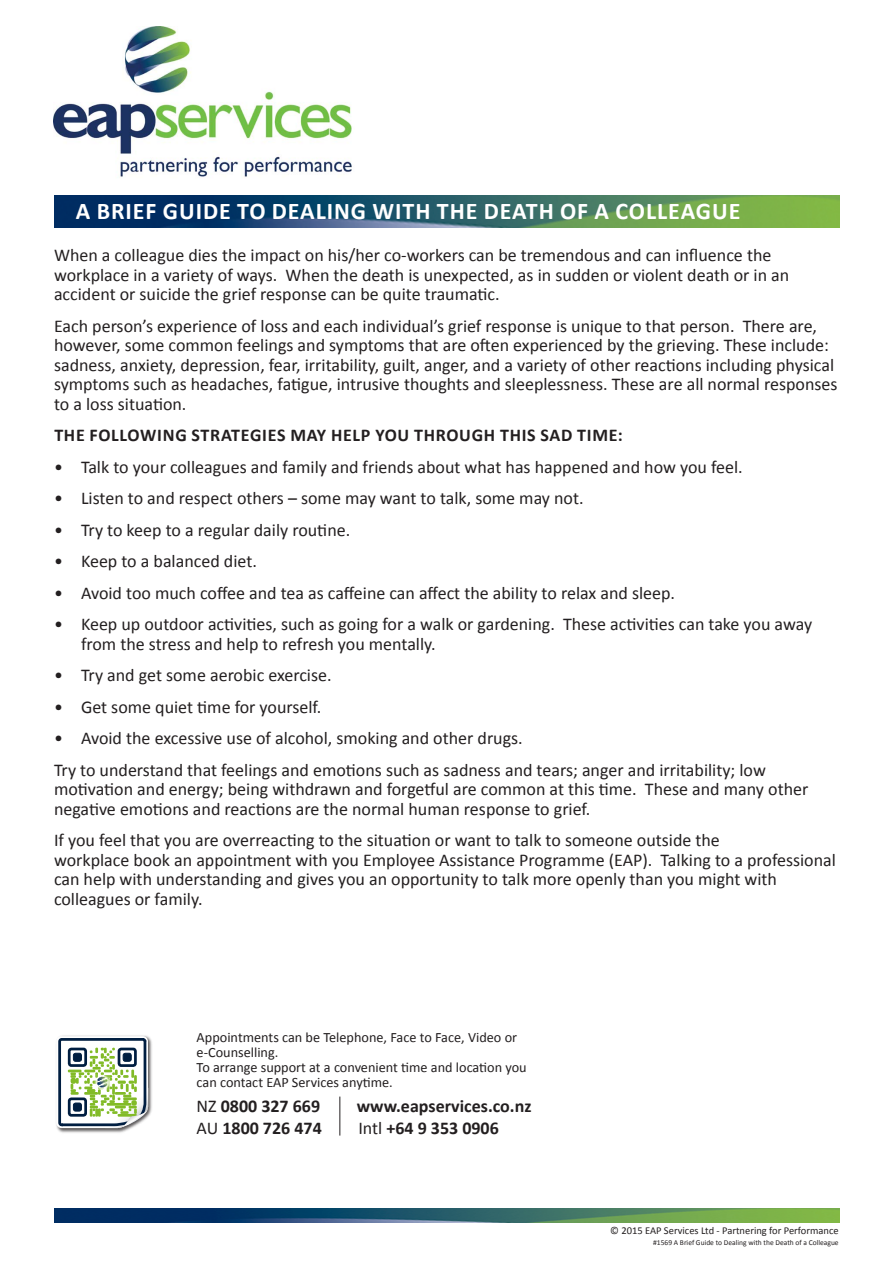
<style>
.page{position:relative;width:893px;height:1263px;background:#fff}
.page>*{position:absolute;margin:0;border:0;box-sizing:border-box;transform-origin:0 0}
.t1{font:700 24px "Calibri";letter-spacing:.04em;color:#fff}
.t2{font:18px/19.5px "Calibri";color:#231f20}
.t3{font:700 18px "Calibri";letter-spacing:.015em;color:#231f20}
.t4{font:700 18px "Calibri";letter-spacing:.04em;color:#231f20}
.t5{font:14.25px/15px "Calibri";color:#231f20}
.t6{font:10.5px "Calibri";color:#231f20}
.t7{font:7.5px "Calibri";color:#231f20}
.s1{font-weight:400}
</style>
<div class="page">
<img style="left:54px;top:196px;width:785px;height:31px">
<img style="left:54px;top:26px;width:298px;height:151px">
<img style="left:57px;top:1036px;width:95px;height:97px">
<svg style="left:56px;top:1035px;width:92px;height:93px"></svg>
<hr style="left:340px;top:1096px;width:1px;height:39px;background:#231f20">
<img style="left:54px;top:1209px;width:785px;height:13px">
<p class="t1" style="left:76px;top:196px;width:666px">A BRIEF GUIDE TO DEALING WITH THE DEATH OF A COLLEAGUE</p>
<p class="t2" style="left:54px;top:246px;width:737px">When a colleague dies the impact on his/her co-workers can be tremendous and can influence the workplace in a variety of ways. When the death is unexpected, as in sudden or violent death or in an accident or suicide the grief response can be quite traumatic.</p>
<p class="t2" style="left:54px;top:316px;width:785px">Each person’s experience of loss and each individual’s grief response is unique to that person. There are, however, some common feelings and symptoms that are often experienced by the grieving. These include: sadness, anxiety, depression, fear, irritability, guilt, anger, and a variety of other reactions including physical symptoms such as headaches, fatigue, intrusive thoughts and sleeplessness. These are all normal responses to a loss situation.</p>
<p class="t4" style="left:54px;top:424px;width:570px">THE FOLLOWING STRATEGIES MAY HELP YOU THROUGH THIS SAD TIME:</p>
<p class="t2" style="left:54px;top:457px;width:690px">• Talk to your colleagues and family and friends about what has happened and how you feel.</p>
<p class="t2" style="left:54px;top:489px;width:531px">• Listen to and respect others – some may want to talk, some may not.</p>
<p class="t2" style="left:54px;top:520px;width:298px">• Try to keep to a regular daily routine.</p>
<p class="t2" style="left:54px;top:552px;width:204px">• Keep to a balanced diet.</p>
<p class="t2" style="left:54px;top:583px;width:623px">• Avoid too much coffee and tea as caffeine can affect the ability to relax and sleep.</p>
<p class="t2" style="left:81px;top:615px;width:733px;text-indent:-27px">• Keep up outdoor activities, such as going for a walk or gardening. These activities can take you away from the stress and help to refresh you mentally.</p>
<p class="t2" style="left:54px;top:666px;width:279px">• Try and get some aerobic exercise.</p>
<p class="t2" style="left:54px;top:697px;width:269px">• Get some quiet time for yourself.</p>
<p class="t2" style="left:54px;top:729px;width:470px">• Avoid the excessive use of alcohol, smoking and other drugs.</p>
<p class="t2" style="left:54px;top:760px;width:756px">Try to understand that feelings and emotions such as sadness and tears; anger and irritability; low motivation and energy; being withdrawn and forgetful are common at this time. These and many other negative emotions and reactions are the normal human response to grief.</p>
<p class="t2" style="left:54px;top:831px;width:783px">If you feel that you are overreacting to the situation or want to talk to someone outside the<br>workplace book an appointment with you Employee Assistance Programme (EAP). Talking to a professional can help with understanding and gives you an opportunity to talk more openly than you might with colleagues or family.</p>
<p class="t5" style="left:197px;top:1030px;width:322px">Appointments can be Telephone, Face to Face, Video or e-Counselling.</p>
<p class="t5" style="left:197px;top:1060px;width:332px">To arrange support at a convenient time and location you can contact EAP Services anytime.</p>
<p class="t3" style="left:197px;top:1094px;width:125px"><span class="s1">NZ</span> 0800 327 669</p>
<p class="t3" style="left:357px;top:1094px;width:176px">www.eapservices.co.nz</p>
<p class="t3" style="left:197px;top:1116px;width:127px"><span class="s1">AU</span> 1800 726 474</p>
<p class="t3" style="left:358px;top:1116px;width:142px"><span class="s1">Intl</span> +64 9 353 0906</p>
<p class="t6" style="left:610px;top:1224px;width:230px">© 2015 EAP Services Ltd - Partnering for Performance</p>
<p class="t7" style="left:653px;top:1237px;width:187px">#1569 A Brief Guide to Dealing with the Death of a Colleague</p>
</div>
